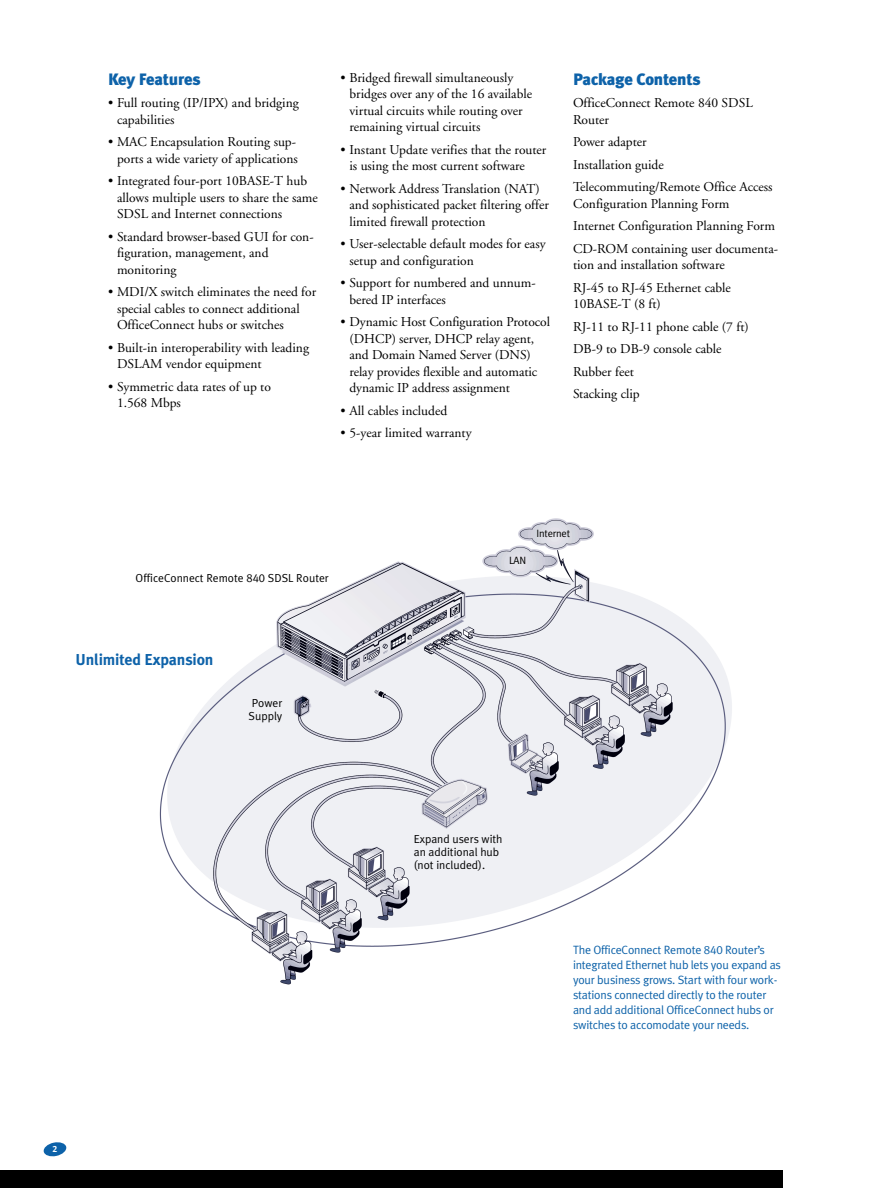
<style>
.page{position:relative;width:891px;height:1188px;background:#fff}
.page>*{position:absolute;margin:0;border:0;box-sizing:border-box;transform-origin:0 0}
.t1{font:900 16.5px "Meta Plus Lining";letter-spacing:-.01em;color:#0d62a9}
.t2{font:700 15.75px "Meta Plus Lining";letter-spacing:-.01em;color:#0d62a9}
.t3{font:13.5px/16.5px "Adobe Garamond";color:#000}
.t4{font:12px/15px "Meta Plus Lining Normal";letter-spacing:-.015em;color:#0d62a9}
.t5{font:11.55px/12.8px "Meta Plus Lining Normal";color:#000}
.t6{font:10.5px "Meta Plus Lining Normal";letter-spacing:-.02em;color:#000}
.t7{font:700 9px "Meta Plus Lining";color:#fff}
</style>
<div class="page">
<div style="left:0;top:1170px;width:783px;height:18px;background:#000"></div>
<svg style="left:43px;top:1142px;width:24px;height:15px"></svg>
<img style="left:159px;top:518px;width:573px;height:467px">
<p class="t1" style="left:108px;top:73px;width:94px">Key Features</p>
<p class="t3" style="left:117px;top:96px;width:183px;text-indent:-9px">• Full routing (IP/IPX) and bridging capabilities</p>
<p class="t3" style="left:108px;top:135px;width:191px;text-align:right">• MAC Encapsulation Routing sup&shy;ports a wide variety of applications</p>
<p class="t3" style="left:117px;top:174px;width:202px;text-indent:-9px">• Integrated four-port 10BASE-T hub allows multiple users to share the same<br>SDSL and Internet connections</p>
<p class="t3" style="left:117px;top:230px;width:198px;text-indent:-9px">• Standard browser-based GUI for con&shy;figuration, management, and monitoring</p>
<p class="t3" style="left:117px;top:285px;width:201px;text-indent:-9px">• MDI/X switch eliminates the need for special cables to connect additional<br>OfficeConnect hubs or switches</p>
<p class="t3" style="left:117px;top:341px;width:194px;text-indent:-9px">• Built-in interoperability with leading<br>DSLAM vendor equipment</p>
<p class="t3" style="left:117px;top:380px;width:155px;text-indent:-9px">• Symmetric data rates of up to<br>1.568 Mbps</p>
<p class="t3" style="left:350px;top:70px;width:184px;text-indent:-9px">• Bridged firewall simultaneously bridges over any of the 16 available virtual circuits while routing over remaining virtual circuits</p>
<p class="t3" style="left:350px;top:142px;width:198px;text-indent:-9px">• Instant Update verifies that the router is using the most current software</p>
<p class="t3" style="left:350px;top:181px;width:201px;text-indent:-9px">• Network Address Translation (NAT) and sophisticated packet filtering offer limited firewall protection</p>
<p class="t3" style="left:350px;top:237px;width:198px;text-indent:-9px">• User-selectable default modes for easy setup and configuration</p>
<p class="t3" style="left:350px;top:276px;width:188px;text-indent:-9px">• Support for numbered and unnum&shy;bered IP interfaces</p>
<p class="t3" style="left:350px;top:315px;width:202px;text-indent:-9px">• Dynamic Host Configuration Protocol (DHCP) server, DHCP relay agent, and Domain Named Server (DNS) relay provides flexible and automatic dynamic IP address assignment</p>
<p class="t3" style="left:341px;top:403px;width:108px">• All cables included</p>
<p class="t3" style="left:341px;top:426px;width:133px">• 5-year limited warranty</p>
<p class="t1" style="left:573px;top:73px;width:129px">Package Contents</p>
<p class="t3" style="left:573px;top:96px;width:181px">OfficeConnect Remote 840 SDSL<br>Router</p>
<p class="t3" style="left:573px;top:132px;width:201px;line-height:22.5px">Power adapter<br>Installation guide<br>Telecommuting/Remote Office Access</p>
<p class="t3" style="left:573px;top:194px;width:207px;line-height:22.5px">Configuration Planning Form<br>Internet Configuration Planning Form<br>CD-ROM containing user documenta-</p>
<p class="t3" style="left:573px;top:255px;width:159px;line-height:22.5px">tion and installation software<br>RJ-45 to RJ-45 Ethernet cable</p>
<p class="t3" style="left:573px;top:294px;width:177px;line-height:22.5px">10BASE-T (8 ft)<br>RJ-11 to RJ-11 phone cable (7 ft)<br>DB-9 to DB-9 console cable<br>Rubber feet<br>Stacking clip</p>
<p class="t5" style="left:136px;top:573px;width:195px">OfficeConnect Remote 840 SDSL Router</p>
<p class="t2" style="left:76px;top:654px;width:140px">Unlimited Expansion</p>
<p class="t5" style="left:249px;top:698px;width:35px">Power<br>Supply</p>
<p class="t6" style="left:509px;top:556px;width:19px">LAN</p>
<p class="t6" style="left:537px;top:529px;width:35px">Internet</p>
<p class="t5" style="left:414px;top:834px;width:90px">Expand users with an additional hub (not included).</p>
<p class="t4" style="left:573px;top:944px;width:210px">The OfficeConnect Remote 840 Router’s integrated Ethernet hub lets you expand as your business grows. Start with four work&shy;stations connected directly to the router and add additional OfficeConnect hubs or switches to accomodate your needs.</p>
<p class="t7" style="left:53px;top:1146px;width:6px">2</p>
</div>
